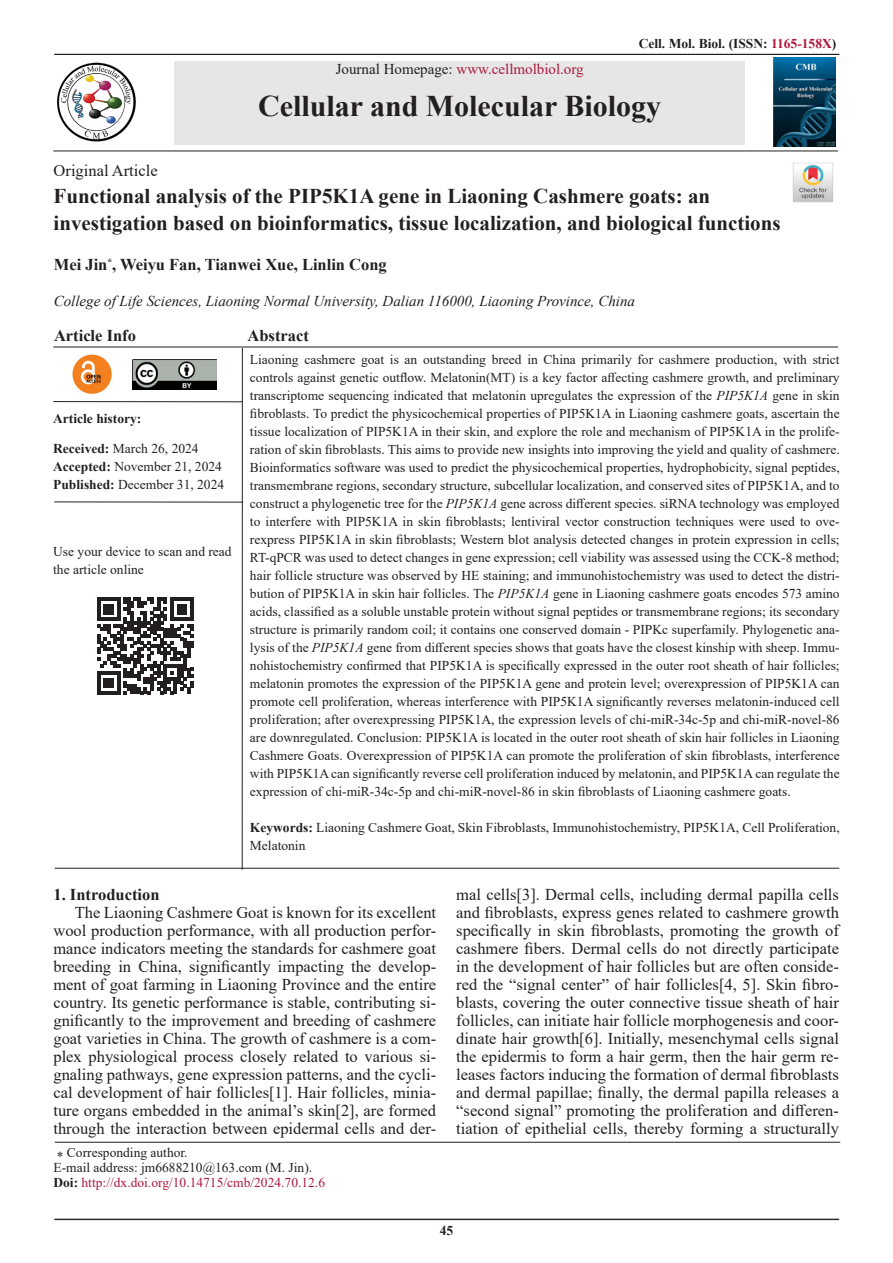
<style>
.page{position:relative;width:893px;height:1263px;background:#fff}
.page>*{position:absolute;margin:0;border:0;box-sizing:border-box;transform-origin:0 0}
.t1{font:700 30px "Times New Roman";color:#231f20}
.t2{font:700 21px/27px "Times New Roman";color:#231f20}
.t3{font:16.5px/18px "Times New Roman";color:#231f20;text-align:justify}
.t4{font:700 16.5px "Times New Roman";color:#231f20}
.t5{font:italic 15px "Times New Roman";color:#231f20}
.t6{font:15px "Times New Roman";color:#ac193d}
.t7{font:13.5px/18px "Times New Roman";color:#231f20}
.t8{font:700 13.5px "Times New Roman";color:#231f20}
.t9{font:13.5px "Times New Roman";color:#ac193d}
.s1{color:#ac193d}
.s2{color:#231f20}
.s3{font-weight:700}
.s4{font-style:italic}
.s5{font-weight:700;color:#231f20}
</style>
<div class="page">
<hr style="left:54px;top:1219px;width:785px;height:1px;background:#231f20">
<hr style="left:54px;top:54px;width:785px;height:1px;background:#231f20">
<hr style="left:53px;top:151px;width:785px;height:1px;background:#231f20">
<img style="left:773px;top:58px;width:62px;height:88px">
<div style="left:174px;top:62px;width:571px;height:83px;background:#e6e6e6"></div>
<img style="left:792px;top:162px;width:41px;height:41px">
<hr style="left:55px;top:1142px;width:785px;height:1px;background:#231f20">
<hr style="left:53px;top:347px;width:785px;height:1px;background:#231f20">
<hr style="left:54px;top:502px;width:189px;height:1px;background:#231f20">
<hr style="left:242px;top:348px;width:1px;height:522px;background:#231f20">
<hr style="left:55px;top:868px;width:784px;height:1px;background:#231f20">
<svg style="left:97px;top:597px;width:96px;height:97px"></svg>
<hr style="left:53px;top:401px;width:189px;height:1px;background:#231f20">
<img style="left:72px;top:354px;width:40px;height:40px">
<img style="left:57px;top:62px;width:79px;height:80px">
<img style="left:132px;top:360px;width:85px;height:29px">
<p class="t8" style="left:639px;top:34px;width:199px">Cell. Mol. Biol. (ISSN: <span class="s1">1165-158X</span>)</p>
<p class="t6" style="left:336px;top:59px;width:249px"><span class="s2">Journal Homepage:</span> www.cellmolbiol.org</p>
<p class="t1" style="left:258px;top:84px;width:405px">Cellular and Molecular Biology</p>
<p class="t3" style="left:54px;top:161px;width:106px">Original Article</p>
<p class="t2" style="left:54px;top:182px;width:728px">Functional analysis of the PIP5K1A gene in Liaoning Cashmere goats: an investigation based on bioinformatics, tissue localization, and biological functions</p>
<p class="t4" style="left:54px;top:253px;width:335px">Mei Jin<sup>*</sup>, Weiyu Fan, Tianwei Xue, Linlin Cong</p>
<p class="t5" style="left:54px;top:291px;width:583px">College of Life Sciences, Liaoning Normal University, Dalian 116000, Liaoning Province, China</p>
<p class="t4" style="left:54px;top:323px;width:84px">Article Info</p>
<p class="t4" style="left:248px;top:323px;width:63px">Abstract</p>
<p class="t8" style="left:53px;top:409px;width:90px">Article history:</p>
<p class="t7" style="left:53px;top:439px;width:147px"><span class="s3">Received:</span> March 26, 2024</p>
<p class="t7" style="left:53px;top:457px;width:170px"><span class="s3">Accepted:</span> November 21, 2024</p>
<p class="t7" style="left:53px;top:475px;width:172px"><span class="s3">Published:</span> December 31, 2024</p>
<p class="t7" style="left:53px;top:542px;width:180px">Use your device to scan and read the article online</p>
<p class="t7" style="left:250px;top:350px;width:591px;text-align:justify">Liaoning cashmere goat is an outstanding breed in China primarily for cashmere production, with strict controls against genetic outflow. Melatonin(MT) is a key factor affecting cashmere growth, and preliminary transcriptome sequencing indicated that melatonin upregulates the expression of the <span class="s4">PIP5K1A</span> gene in skin fibroblasts. To predict the physicochemical properties of PIP5K1A in Liaoning cashmere goats, ascertain the tissue localization of PIP5K1A in their skin, and explore the role and mechanism of PIP5K1A in the prolife&shy;ration of skin fibroblasts. This aims to provide new insights into improving the yield and quality of cashmere.<br>Bioinformatics software was used to predict the physicochemical properties, hydrophobicity, signal peptides, transmembrane regions, secondary structure, subcellular localization, and conserved sites of PIP5K1A, and to construct a phylogenetic tree for the <span class="s4">PIP5K1A</span> gene across different species. siRNA technology was employed to interfere with PIP5K1A in skin fibroblasts; lentiviral vector construction techniques were used to ove&shy;rexpress PIP5K1A in skin fibroblasts; Western blot analysis detected changes in protein expression in cells; RT-qPCR was used to detect changes in gene expression; cell viability was assessed using the CCK-8 method; hair follicle structure was observed by HE staining; and immunohistochemistry was used to detect the distri&shy;bution of PIP5K1A in skin hair follicles. The <span class="s4">PIP5K1A</span> gene in Liaoning cashmere goats encodes 573 amino acids, classified as a soluble unstable protein without signal peptides or transmembrane regions; its secondary structure is primarily random coil; it contains one conserved domain - PIPKc superfamily. Phylogenetic ana&shy;lysis of the <span class="s4">PIP5K1A</span> gene from different species shows that goats have the closest kinship with sheep. Immu&shy;nohistochemistry confirmed that PIP5K1A is specifically expressed in the outer root sheath of hair follicles; melatonin promotes the expression of the PIP5K1A gene and protein level; overexpression of PIP5K1A can promote cell proliferation, whereas interference with PIP5K1A significantly reverses melatonin-induced cell proliferation; after overexpressing PIP5K1A, the expression levels of chi-miR-34c-5p and chi-miR-novel-86 are downregulated. Conclusion: PIP5K1A is located in the outer root sheath of skin hair follicles in Liaoning Cashmere Goats. Overexpression of PIP5K1A can promote the proliferation of skin fibroblasts, interference with PIP5K1A can significantly reverse cell proliferation induced by melatonin, and PIP5K1A can regulate the expression of chi-miR-34c-5p and chi-miR-novel-86 in skin fibroblasts of Liaoning cashmere goats.</p>
<p class="t7" style="left:250px;top:818px;width:591px"><span class="s3">Keywords:</span> Liaoning Cashmere Goat, Skin Fibroblasts, Immunohistochemistry, PIP5K1A, Cell Proliferation,<br>Melatonin</p>
<p class="t4" style="left:53px;top:883px;width:108px">1. Introduction</p>
<p class="t3" style="left:53px;top:903px;width:384px;text-indent:21px">The Liaoning Cashmere Goat is known for its excellent wool production performance, with all production perfor&shy;mance indicators meeting the standards for cashmere goat breeding in China, significantly impacting the develop&shy;ment of goat farming in Liaoning Province and the entire country. Its genetic performance is stable, contributing si&shy;gnificantly to the improvement and breeding of cashmere goat varieties in China. The growth of cashmere is a com&shy;plex physiological process closely related to various si&shy;gnaling pathways, gene expression patterns, and the cycli&shy;cal development of hair follicles[1]. Hair follicles, minia&shy;ture organs embedded in the animal’s skin[2], are formed through the interaction between epidermal cells and der-</p>
<p class="t7" style="left:57px;top:1143px;width:132px">⁎ Corresponding author.</p>
<p class="t7" style="left:53px;top:1158px;width:260px">E-mail address: jm6688210@163.com (M. Jin).</p>
<p class="t9" style="left:53px;top:1172px;width:273px"><span class="s5">Doi:</span> http://dx.doi.org/10.14715/cmb/2024.70.12.6</p>
<p class="t3" style="left:456px;top:885px;width:384px">mal cells[3]. Dermal cells, including dermal papilla cells and fibroblasts, express genes related to cashmere growth specifically in skin fibroblasts, promoting the growth of cashmere fibers. Dermal cells do not directly participate in the development of hair follicles but are often conside&shy;red the “signal center” of hair follicles[4, 5]. Skin fibro&shy;blasts, covering the outer connective tissue sheath of hair follicles, can initiate hair follicle morphogenesis and coor&shy;dinate hair growth[6]. Initially, mesenchymal cells signal the epidermis to form a hair germ, then the hair germ re&shy;leases factors inducing the formation of dermal fibroblasts and dermal papillae; finally, the dermal papilla releases a “second signal” promoting the proliferation and differen&shy;tiation of epithelial cells, thereby forming a structurally</p>
<p class="t8" style="left:440px;top:1220px;width:15px">45</p>
</div>
